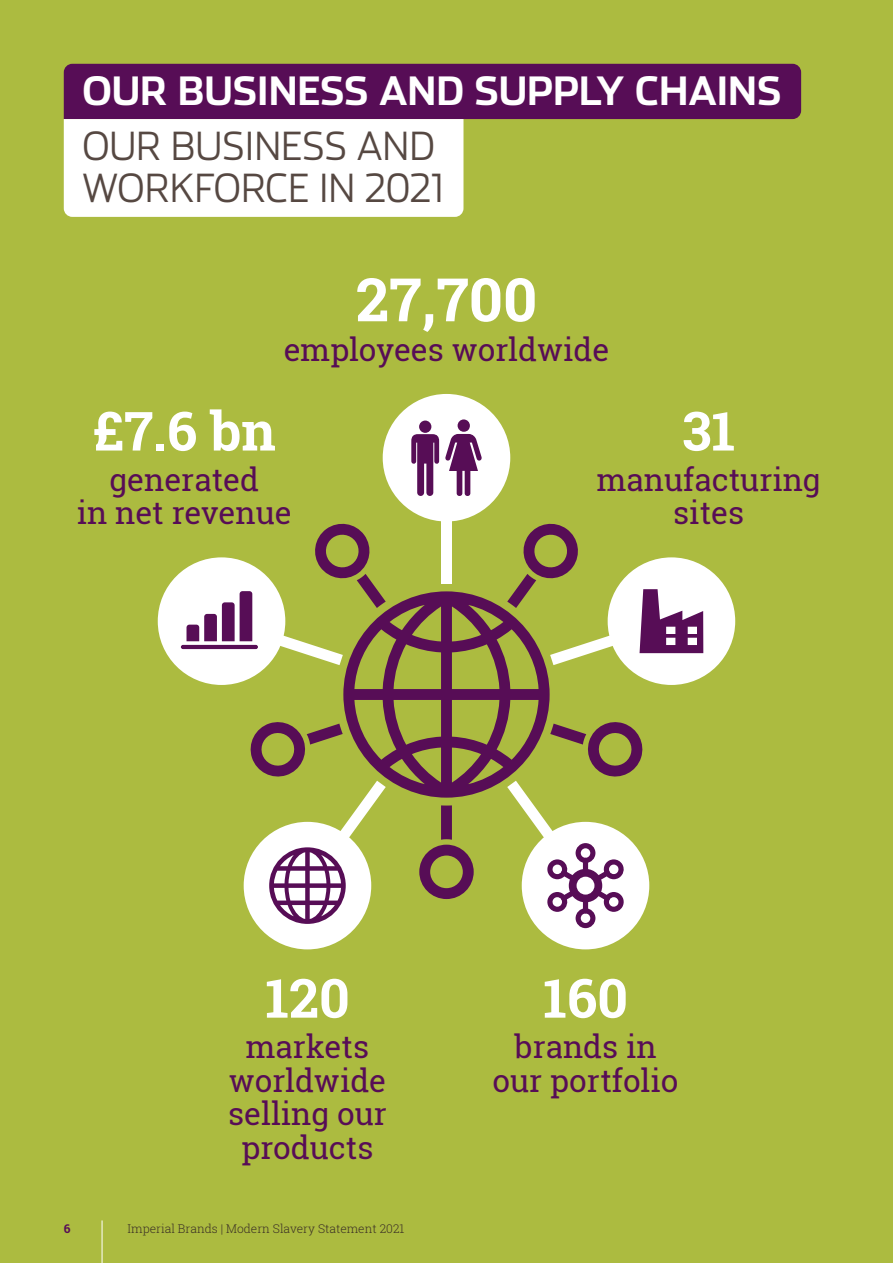
<style>
.page{position:relative;width:893px;height:1263px;background:#acbb40}
.page>*{position:absolute;margin:0;border:0;box-sizing:border-box;transform-origin:0 0}
.t1{font:700 60px "Roboto Slab";color:#fff}
.t2{font:700 54px "Roboto Slab";color:#fff}
.t3{font:300 39px/42px "Stainless";color:#564842}
.t4{font:700 39px "Stainless";color:#fff}
.t5{font:31.5px/33.8px "Roboto Slab";color:#570d56;text-align:center}
.t6{font:300 12px "Roboto Slab";color:#3c3126}
.t7{font:700 12px "Roboto Slab";color:#570d56}
</style>
<div class="page">
<div style="left:383px;top:394px;width:127px;height:127px;background:#fff;border-radius:50%"></div>
<div style="left:458px;top:419px;width:12px;height:13px;background:#570d56;border-radius:50%"></div>
<div style="left:419px;top:421px;width:12px;height:12px;background:#570d56;border-radius:50%"></div>
<svg style="left:411px;top:434px;width:71px;height:62px"></svg>
<div style="left:158px;top:557px;width:127px;height:128px;background:#fff;border-radius:50%"></div>
<hr style="left:181px;top:645px;width:77px;height:4px;background:#570d56;border-radius:2px">
<div style="left:608px;top:557px;width:127px;height:128px;background:#fff;border-radius:50%"></div>
<div style="left:522px;top:822px;width:127px;height:127px;background:#fff;border-radius:50%"></div>
<svg style="left:64px;top:64px;width:737px;height:153px"></svg>
<div style="left:244px;top:822px;width:127px;height:127px;background:#fff;border-radius:50%"></div>
<svg style="left:187px;top:520px;width:516px;height:408px"></svg>
<hr style="left:102px;top:1220px;width:1px;height:43px;background:#fff">
<p class="t4" style="left:82px;top:68px;width:700px">OUR BUSINESS AND SUPPLY CHAINS</p>
<p class="t3" style="left:82px;top:125px;width:363px">OUR BUSINESS AND<br>WORKFORCE IN 2021</p>
<h1 class="t1" style="left:356px;top:258px;width:183px">27,700</h1>
<p class="t5" style="left:284px;top:333px;width:327px">employees worldwide</p>
<h2 class="t2" style="left:93px;top:394px;width:184px">£7.6 bn</h2>
<p class="t5" style="left:77px;top:462px;width:217px">generated<br>in net revenue</p>
<h2 class="t2" style="left:682px;top:394px;width:55px">31</h2>
<p class="t5" style="left:597px;top:462px;width:226px">manufacturing sites</p>
<h2 class="t2" style="left:265px;top:961px;width:86px">120</h2>
<p class="t5" style="left:228px;top:1029px;width:160px">markets worldwide selling our products</p>
<p class="t7" style="left:64px;top:1220px;width:8px">6</p>
<p class="t6" style="left:128px;top:1220px;width:278px">Imperial Brands | Modern Slavery Statement 2021</p>
<h2 class="t2" style="left:543px;top:961px;width:86px">160</h2>
<p class="t5" style="left:492px;top:1029px;width:187px">brands in our portfolio</p>
</div>
